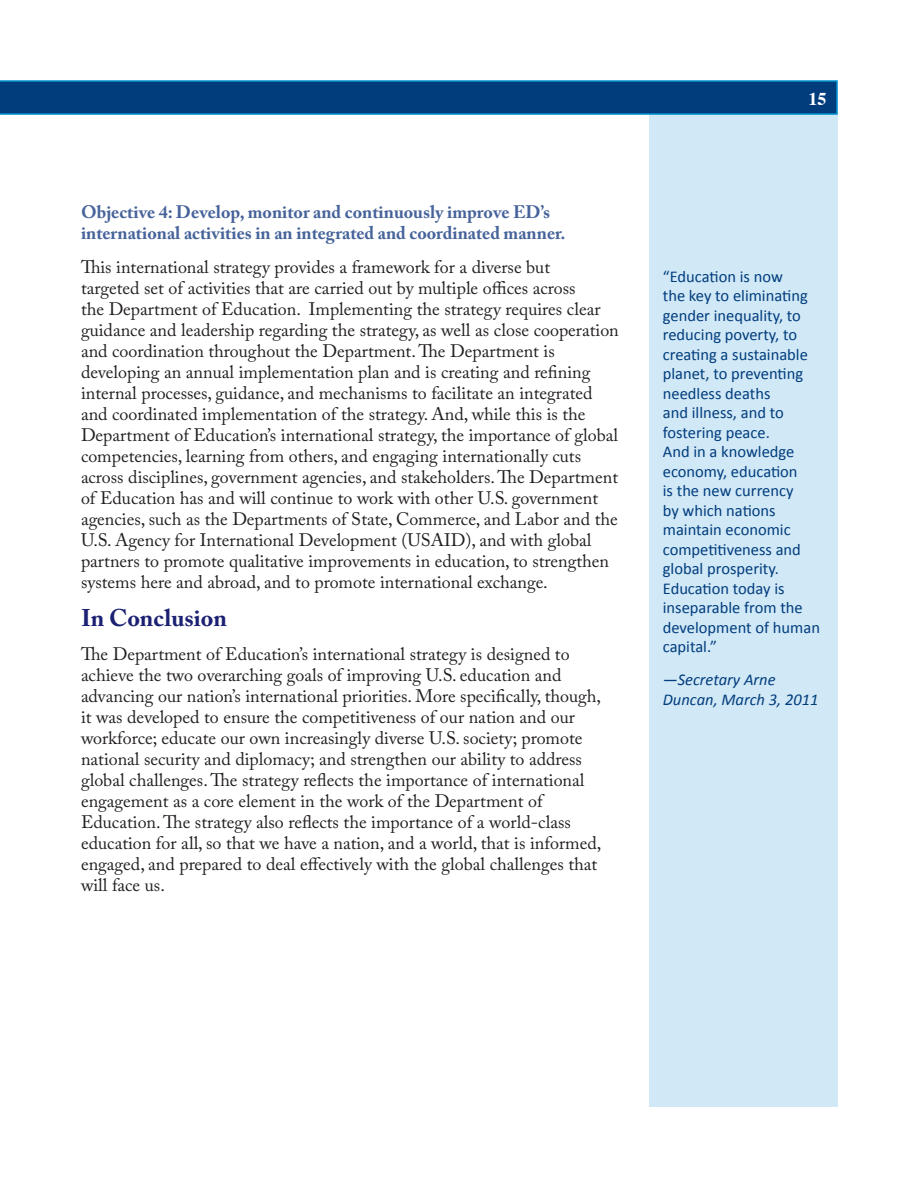
<style>
.page{position:relative;width:918px;height:1188px;background:#fff}
.page>*{position:absolute;margin:0;border:0;box-sizing:border-box;transform-origin:0 0}
.t1{font:700 24px "Adobe Caslon Pro";color:#1c2072}
.t2{font:18px/21px "Adobe Caslon Pro";color:#231f20}
.t3{font:700 18px/21px "Adobe Caslon Pro";color:#46639a}
.t4{font:700 18px "Times";color:#fff}
.t5{font:16.5px/19.5px "Calibri";color:#013d7d}
.t6{font:italic 16.5px/19.5px "Calibri";color:#013d7d}
</style>
<div class="page">
<div style="left:649px;top:81px;width:189px;height:1026px;background:#d1e8f6"></div>
<svg style="left:0;top:80px;width:838px;height:35px;background:#044685"></svg>
<h2 class="t3" style="left:81px;top:201px;width:486px">Objective 4: Develop, monitor and continuously improve ED’s international activities in an integrated and coordinated manner.</h2>
<p class="t2" style="left:81px;top:257px;width:539px">This international strategy provides a framework for a diverse but<br>targeted set of activities that are carried out by multiple offices across<br>the Department of Education. Implementing the strategy requires clear guidance and leadership regarding the strategy, as well as close cooperation and coordination throughout the Department. The Department is developing an annual implementation plan and is creating and refining internal processes, guidance, and mechanisms to facilitate an integrated and coordinated implementation of the strategy. And, while this is the Department of Education’s international strategy, the importance of global competencies, learning from others, and engaging internationally cuts across disciplines, government agencies, and stakeholders.The Department of Education has and will continue to work with other U.S. government agencies, such as the Departments of State, Commerce, and Labor and the U.S. Agency for International Development (USAID), and with global partners to promote qualitative improvements in education, to strengthen systems here and abroad, and to promote international exchange.</p>
<h1 class="t1" style="left:81px;top:604px;width:147px">In Conclusion</h1>
<p class="t2" style="left:81px;top:644px;width:522px">The Department of Education’s international strategy is designed to achieve the two overarching goals of improving U.S. education and advancing our nation’s international priorities. More specifically, though, it was developed to ensure the competitiveness of our nation and our workforce; educate our own increasingly diverse U.S. society; promote national security and diplomacy; and strengthen our ability to address global challenges. The strategy reflects the importance of international engagement as a core element in the work of the Department of Education. The strategy also reflects the importance of a world-class education for all, so that we have a nation, and a world, that is informed, engaged, and prepared to deal effectively with the global challenges that will face us.</p>
<p class="t4" style="left:808px;top:82px;width:19px">15</p>
<p class="t5" style="left:663px;top:266px;width:159px">“Education is now<br>the key to eliminating gender inequality, to reducing poverty, to creating a sustainable planet, to preventing needless deaths<br>and illness, and to fostering peace.<br>And in a knowledge economy, education<br>is the new currency<br>by which nations maintain economic competitiveness and global prosperity.<br>Education today is inseparable from the development of human capital.”</p>
<p class="t6" style="left:663px;top:669px;width:157px">—Secretary Arne<br>Duncan, March 3, 2011</p>
</div>
